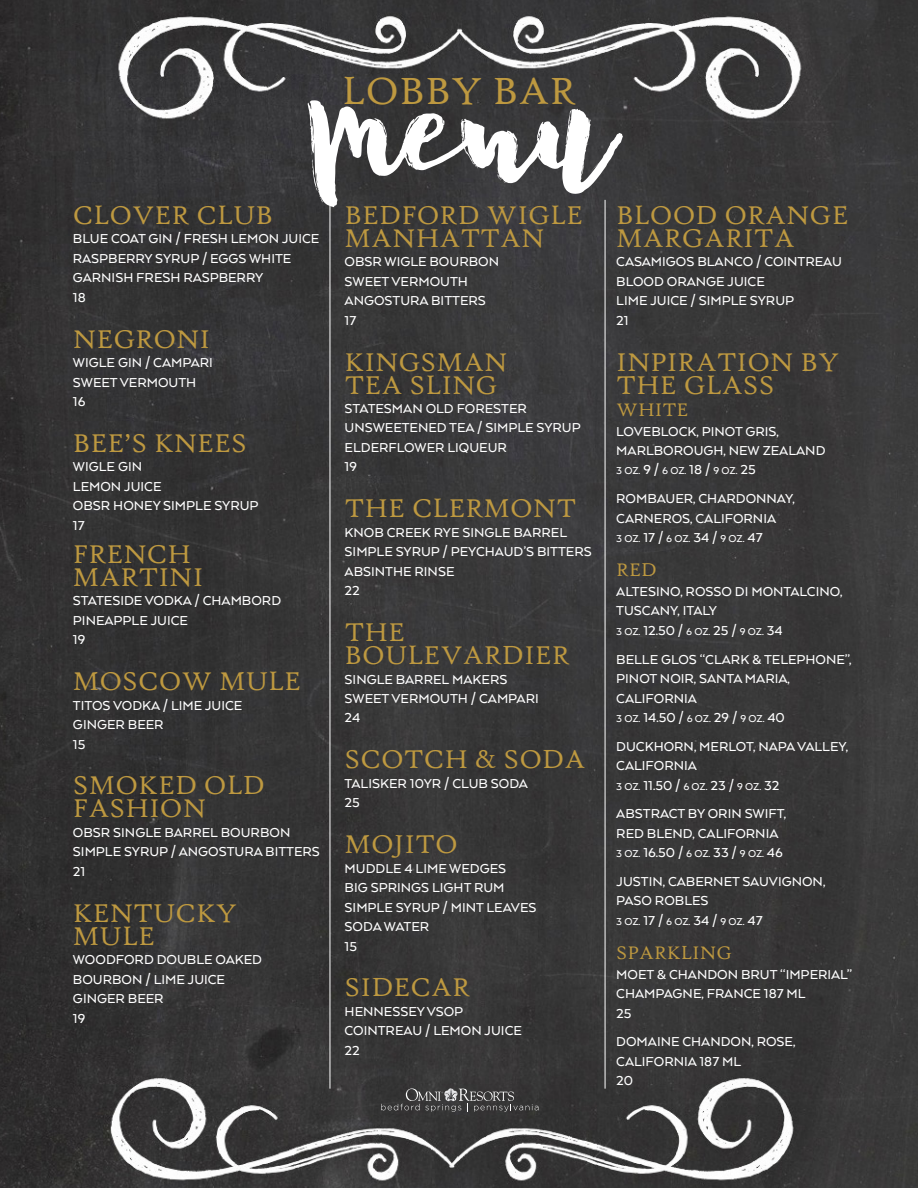
<style>
.page{position:relative;width:918px;height:1188px;background:#fff}
.page>*{position:absolute;margin:0;border:0;box-sizing:border-box;transform-origin:0 0}
.t1{font:164.85px "Nostalgic Script";color:#fff}
.t2{font:40.65px "High Tower Text";color:#be9940}
.t3{font:27.45px/23px "High Tower Text";color:#be9940}
.t4{font:19.5px "High Tower Text";color:#be9940}
.t5{font:500 14.85px/19.5px "Arquitecta";color:#fff}
.t6{font:500 11.4px "Arquitecta";letter-spacing:-.01em;color:#fff}
.s1{font-size:14.85px}
</style>
<div class="page">
<img style="left:0;top:0;width:918px;height:1188px">
<hr style="left:330px;top:200px;width:1px;height:889px;background:#fff">
<hr style="left:605px;top:200px;width:1px;height:889px;background:#fff">
<svg style="left:381px;top:1088px;width:157px;height:24px;background:#4e4e4e"></svg>
<p class="t2" style="left:342px;top:67px;width:236px">LOBBY BAR</p>
<p class="t1" style="left:308px;top:29px;width:304px">menu</p>
<p class="t3" style="left:616px;top:204px;width:234px">BLOOD ORANGE<br>MARGARITA</p>
<p class="t5" style="left:616px;top:252px;width:227px">CASAMIGOS BLANCO / COINTREAU</p>
<p class="t5" style="left:616px;top:271px;width:150px">BLOOD ORANGE JUICE</p>
<p class="t5" style="left:616px;top:291px;width:179px">LIME JUICE / SIMPLE SYRUP</p>
<p class="t5" style="left:616px;top:310px;width:14px">21</p>
<p class="t3" style="left:616px;top:350px;width:224px">INPIRATION BY<br>THE GLASS</p>
<p class="t4" style="left:616px;top:399px;width:74px">WHITE</p>
<p class="t5" style="left:616px;top:421px;width:211px">LOVEBLOCK, PINOT GRIS,<br>MARLBOROUGH, NEW ZEALAND</p>
<p class="t6" style="left:616px;top:464px;width:141px">3 OZ. <span class="s1">9 /</span> 6 OZ. <span class="s1">18 /</span> 9 OZ. <span class="s1">25</span></p>
<p class="t5" style="left:616px;top:488px;width:180px">ROMBAUER, CHARDONNAY,<br>CARNEROS, CALIFORNIA</p>
<p class="t6" style="left:616px;top:532px;width:148px">3 OZ. <span class="s1">17 /</span> 6 OZ. <span class="s1">34 /</span> 9 OZ. <span class="s1">47</span></p>
<p class="t4" style="left:616px;top:559px;width:42px">RED</p>
<p class="t5" style="left:616px;top:581px;width:228px">ALTESINO, ROSSO DI MONTALCINO,<br>TUSCANY, ITALY</p>
<p class="t6" style="left:616px;top:624px;width:168px">3 OZ. <span class="s1">12.50 /</span> 6 OZ. <span class="s1">25 /</span> 9 OZ. <span class="s1">34</span></p>
<p class="t5" style="left:616px;top:649px;width:237px">BELLE GLOS “CLARK &amp; TELEPHONE”,<br>PINOT NOIR, SANTA MARIA,<br>CALIFORNIA</p>
<p class="t6" style="left:616px;top:712px;width:170px">3 OZ. <span class="s1">14.50 /</span> 6 OZ. <span class="s1">29 /</span> 9 OZ. <span class="s1">40</span></p>
<p class="t5" style="left:616px;top:736px;width:233px">DUCKHORN, MERLOT, NAPA VALLEY,<br>CALIFORNIA</p>
<p class="t6" style="left:616px;top:779px;width:165px">3 OZ. <span class="s1">11.50 /</span> 6 OZ. <span class="s1">23 /</span> 9 OZ. <span class="s1">32</span></p>
<p class="t5" style="left:616px;top:804px;width:171px">ABSTRACT BY ORIN SWIFT,</p>
<p class="t5" style="left:616px;top:823px;width:164px">RED BLEND, CALIFORNIA</p>
<p class="t6" style="left:616px;top:847px;width:168px">3 OZ. <span class="s1">16.50 /</span> 6 OZ. <span class="s1">33 /</span> 9 OZ. <span class="s1">46</span></p>
<p class="t5" style="left:616px;top:871px;width:211px">JUSTIN, CABERNET SAUVIGNON,</p>
<p class="t5" style="left:616px;top:891px;width:94px">PASO ROBLES</p>
<p class="t6" style="left:616px;top:914px;width:148px">3 OZ. <span class="s1">17 /</span> 6 OZ. <span class="s1">34 /</span> 9 OZ. <span class="s1">47</span></p>
<p class="t4" style="left:616px;top:942px;width:117px">SPARKLING</p>
<p class="t5" style="left:616px;top:964px;width:237px">MOET &amp; CHANDON BRUT “IMPERIAL”<br>CHAMPAGNE, FRANCE 187 ML</p>
<p class="t5" style="left:616px;top:1003px;width:17px">25</p>
<p class="t5" style="left:616px;top:1032px;width:181px">DOMAINE CHANDON, ROSE,<br>CALIFORNIA 187 ML</p>
<p class="t5" style="left:616px;top:1071px;width:18px">20</p>
<p class="t3" style="left:73px;top:204px;width:202px">CLOVER CLUB</p>
<p class="t5" style="left:73px;top:229px;width:248px">BLUE COAT GIN / FRESH LEMON JUICE</p>
<p class="t5" style="left:73px;top:248px;width:220px">RASPBERRY SYRUP / EGGS WHITE</p>
<p class="t5" style="left:73px;top:268px;width:192px">GARNISH FRESH RASPBERRY</p>
<p class="t5" style="left:73px;top:287px;width:14px">18</p>
<p class="t3" style="left:73px;top:328px;width:139px">NEGRONI</p>
<p class="t5" style="left:73px;top:352px;width:141px">WIGLE GIN / CAMPARI</p>
<p class="t5" style="left:73px;top:372px;width:125px">SWEET VERMOUTH</p>
<p class="t5" style="left:73px;top:391px;width:14px">16</p>
<p class="t3" style="left:73px;top:432px;width:176px">BEE’S KNEES</p>
<p class="t5" style="left:73px;top:457px;width:71px">WIGLE GIN</p>
<p class="t5" style="left:73px;top:476px;width:90px">LEMON JUICE</p>
<p class="t5" style="left:73px;top:496px;width:187px">OBSR HONEY SIMPLE SYRUP</p>
<p class="t5" style="left:73px;top:515px;width:13px">17</p>
<p class="t3" style="left:73px;top:543px;width:132px">FRENCH<br>MARTINI</p>
<p class="t5" style="left:73px;top:591px;width:210px">STATESIDE VODKA / CHAMBORD</p>
<p class="t5" style="left:73px;top:610px;width:116px">PINEAPPLE JUICE</p>
<p class="t5" style="left:73px;top:630px;width:14px">19</p>
<p class="t3" style="left:73px;top:670px;width:230px">MOSCOW MULE</p>
<p class="t5" style="left:73px;top:695px;width:171px">TITOS VODKA / LIME JUICE</p>
<p class="t5" style="left:73px;top:714px;width:92px">GINGER BEER</p>
<p class="t5" style="left:73px;top:734px;width:14px">15</p>
<p class="t3" style="left:73px;top:774px;width:193px">SMOKED OLD<br>FASHION</p>
<p class="t5" style="left:73px;top:822px;width:219px">OBSR SINGLE BARREL BOURBON</p>
<p class="t5" style="left:73px;top:842px;width:248px">SIMPLE SYRUP / ANGOSTURA BITTERS</p>
<p class="t5" style="left:73px;top:861px;width:14px">21</p>
<p class="t3" style="left:73px;top:902px;width:165px">KENTUCKY<br>MULE</p>
<p class="t5" style="left:73px;top:949px;width:191px">WOODFORD DOUBLE OAKED<br>BOURBON / LIME JUICE</p>
<p class="t5" style="left:73px;top:988px;width:92px">GINGER BEER</p>
<p class="t5" style="left:73px;top:1008px;width:14px">19</p>
<p class="t3" style="left:345px;top:204px;width:240px">BEDFORD WIGLE<br>MANHATTAN</p>
<p class="t5" style="left:345px;top:252px;width:156px">OBSR WIGLE BOURBON</p>
<p class="t5" style="left:345px;top:271px;width:125px">SWEET VERMOUTH</p>
<p class="t5" style="left:345px;top:291px;width:143px">ANGOSTURA BITTERS</p>
<p class="t5" style="left:345px;top:310px;width:13px">17</p>
<p class="t3" style="left:345px;top:350px;width:164px">KINGSMAN</p>
<p class="t3" style="left:345px;top:373px;width:154px">TEA SLING</p>
<p class="t5" style="left:345px;top:398px;width:184px">STATESMAN OLD FORESTER</p>
<p class="t5" style="left:345px;top:418px;width:238px">UNSWEETENED TEA / SIMPLE SYRUP</p>
<p class="t5" style="left:345px;top:437px;width:164px">ELDERFLOWER LIQUEUR</p>
<p class="t5" style="left:345px;top:457px;width:14px">19</p>
<p class="t3" style="left:345px;top:497px;width:233px">THE CLERMONT</p>
<p class="t5" style="left:345px;top:522px;width:224px">KNOB CREEK RYE SINGLE BARREL</p>
<p class="t5" style="left:345px;top:542px;width:249px">SIMPLE SYRUP / PEYCHAUD’S BITTERS</p>
<p class="t5" style="left:345px;top:561px;width:111px">ABSINTHE RINSE</p>
<p class="t5" style="left:345px;top:581px;width:17px">22</p>
<p class="t3" style="left:345px;top:621px;width:62px">THE</p>
<p class="t3" style="left:345px;top:644px;width:227px">BOULEVARDIER</p>
<p class="t5" style="left:345px;top:669px;width:164px">SINGLE BARREL MAKERS</p>
<p class="t5" style="left:345px;top:688px;width:196px">SWEET VERMOUTH / CAMPARI</p>
<p class="t5" style="left:345px;top:708px;width:17px">24</p>
<p class="t3" style="left:345px;top:748px;width:242px">SCOTCH &amp; SODA</p>
<p class="t5" style="left:345px;top:773px;width:185px">TALISKER 10YR / CLUB SODA</p>
<p class="t5" style="left:345px;top:793px;width:17px">25</p>
<p class="t3" style="left:345px;top:833px;width:115px">MOJITO</p>
<p class="t5" style="left:345px;top:858px;width:163px">MUDDLE 4 LIME WEDGES</p>
<p class="t5" style="left:345px;top:877px;width:161px">BIG SPRINGS LIGHT RUM</p>
<p class="t5" style="left:345px;top:897px;width:193px">SIMPLE SYRUP / MINT LEAVES</p>
<p class="t5" style="left:345px;top:916px;width:86px">SODA WATER</p>
<p class="t5" style="left:345px;top:936px;width:14px">15</p>
<p class="t3" style="left:345px;top:976px;width:127px">SIDECAR</p>
<p class="t5" style="left:345px;top:1001px;width:120px">HENNESSEY VSOP</p>
<p class="t5" style="left:345px;top:1021px;width:179px">COINTREAU / LEMON JUICE</p>
<p class="t5" style="left:345px;top:1040px;width:17px">22</p>
</div>
